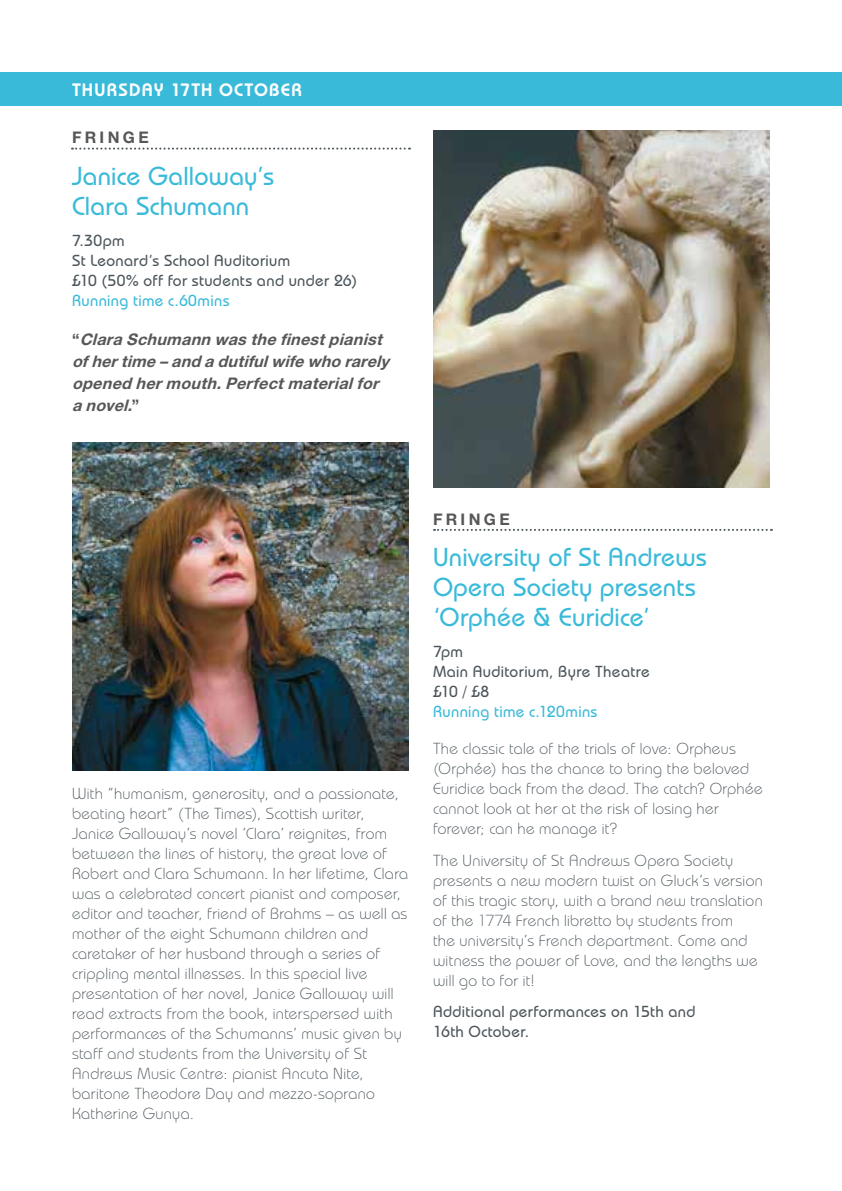
<style>
.page{position:relative;width:842px;height:1191px;background:#fff}
.page>*{position:absolute;margin:0;border:0;box-sizing:border-box;transform-origin:0 0}
.t1{font:500 26px/30px "Bauhaus IT Cby BT";letter-spacing:.01em;color:#3abad9}
.t2{font:600 18px "Bauhaus IT Cby BT";letter-spacing:.065em;color:#fff}
.t3{font:300 16px/20px "Bauhaus IT Cby BT";letter-spacing:.02em;color:#4c565c}
.t4{font:500 16px/20px "Bauhaus IT Cby BT";letter-spacing:.025em;color:#4c565c}
.t5{font:italic 700 16px/22px "Helvetica Neue";color:#575756}
.t6{font:500 16px "Bauhaus IT Cby BT";letter-spacing:.025em;color:#3abad9}
.t7{font:700 16px "Helvetica Neue";letter-spacing:.21em;color:#575756}
.s1{font-style:normal}
</style>
<div class="page">
<div style="left:0;top:72px;width:842px;height:33px;background:#3abad9"></div>
<img style="left:433px;top:131px;width:337px;height:357px">
<img style="left:72px;top:442px;width:337px;height:328px">
<svg style="left:72px;top:148px;width:338px;height:2px"></svg>
<svg style="left:434px;top:529px;width:338px;height:2px"></svg>
<p class="t2" style="left:72px;top:79px;width:231px">THURSDAY 17TH OCTOBER</p>
<p class="t7" style="left:72px;top:128px;width:78px">FRINGE</p>
<h1 class="t1" style="left:72px;top:160px;width:204px">Janice Galloway’s<br>Clara Schumann</h1>
<p class="t4" style="left:72px;top:230px;width:287px">7.30pm<br>St Leonard’s School Auditorium<br>£10 (50% off for students and under 26)</p>
<p class="t6" style="left:72px;top:290px;width:159px">Running time c.60mins</p>
<p class="t5" style="left:72px;top:328px;width:318px"><span class="s1">“</span> ClaraSchumannwasthefinestpianist ofhertime–andadutifulwifewhorarely opened hermouth.Perfectmaterialfor anovel.<span class="s1">”</span></p>
<p class="t3" style="left:72px;top:782px;width:338px">With “humanism, generosity, and a passionate, beating heart” (The Times), Scottish writer, Janice Galloway’s novel ‘Clara’ reignites, from between the lines of history, the great love of Robert and Clara Schumann. In her lifetime, Clara was a celebrated concert pianist and composer, editor and teacher, friend of Brahms – as well as mother of the eight Schumann children and caretaker of her husband through a series of crippling mental illnesses. In this special live presentation of her novel, Janice Galloway will read extracts from the book, interspersed with performances of the Schumanns’ music given by staff and students from the University of St Andrews Music Centre: pianist Ancuta Nite, baritone Theodore Day and mezzo-soprano Katherine Gunya.</p>
<p class="t7" style="left:433px;top:509px;width:78px">FRINGE</p>
<h1 class="t1" style="left:433px;top:541px;width:275px">University of St Andrews<br>Opera Society presents ‘Orphée &amp; Euridice’</h1>
<p class="t4" style="left:433px;top:641px;width:218px">7pm<br>Main Auditorium, Byre Theatre £10 / £8</p>
<p class="t6" style="left:433px;top:702px;width:166px">Running time c.120mins</p>
<p class="t3" style="left:433px;top:738px;width:331px">The classic tale of the trials of love: Orpheus (Orphée) has the chance to bring the beloved Euridice back from the dead. The catch? Orphée cannot look at her at the risk of losing her forever; can he manage it?</p>
<p class="t3" style="left:433px;top:850px;width:331px">The University of St Andrews Opera Society presents a new modern twist on Gluck’s version of this tragic story, with a brand new translation of the 1774 French libretto by students from<br>the university’s French department. Come and witness the power of Love, and the lengths we will go to for it!</p>
<p class="t4" style="left:433px;top:1001px;width:264px">Additional performances on 15th and<br>16th October.</p>
</div>
